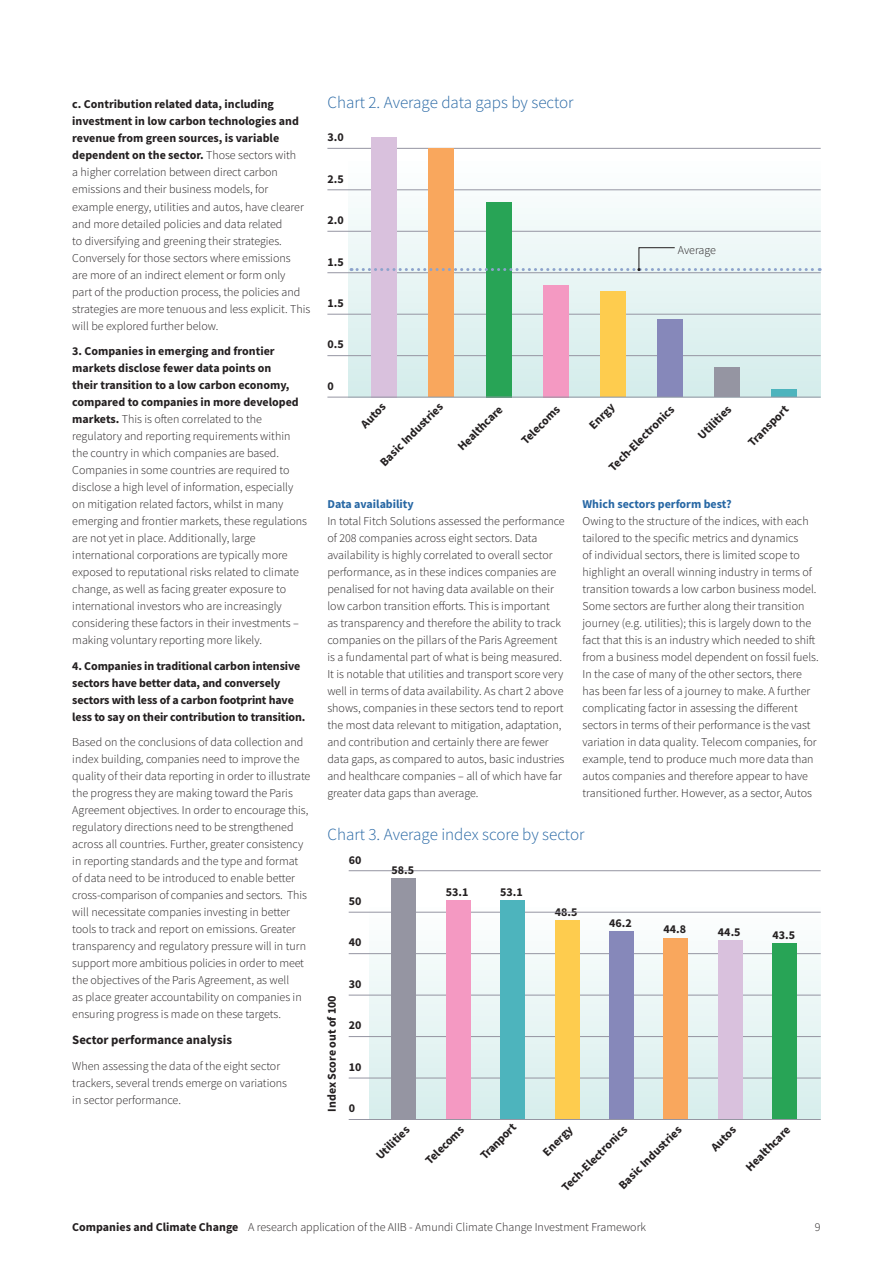
<style>
.page{position:relative;width:893px;height:1263px;background:#fff}
.page>*{position:absolute;margin:0;border:0;box-sizing:border-box;transform-origin:0 0}
._2_Graph_Head{font:300 16.95px "Source Sans Pro";color:#2767a4}
.C_Head{font:700 12.75px "Source Sans Pro";color:#231f20}
._1_Body{font:300 12px/17px "Source Sans Pro";color:#231f20}
._1_Body-2{font:700 12px/17px "Source Sans Pro";letter-spacing:-.01em;color:#231f20}
.Graph_Left{font:700 12px "Source Sans Pro";color:#231f20}
.D_Head_Blue{font:700 12px "Source Sans Pro";color:#2767a4}
.Graph_Right{font:700 12px "Source Sans Pro";color:#231f20}
.s1{font-weight:700}
</style>
<div class="page">
<svg style="left:349px;top:147px;width:472px;height:250px"></svg>
<hr style="left:327px;top:355px;width:494px;height:1px;background:#9595a2">
<hr style="left:327px;top:272px;width:494px;height:1px;background:#9595a2">
<hr style="left:327px;top:148px;width:494px;height:1px;background:#9595a2">
<hr style="left:327px;top:314px;width:494px;height:1px;background:#9595a2">
<hr style="left:327px;top:231px;width:494px;height:1px;background:#9595a2">
<hr style="left:327px;top:190px;width:494px;height:1px;background:#9595a2">
<div style="left:370px;top:859px;width:451px;height:261px;background:linear-gradient(to bottom,#fff,#d7edec)"></div>
<hr style="left:349px;top:1078px;width:472px;height:1px;background:#9595a2">
<hr style="left:349px;top:995px;width:472px;height:1px;background:#9595a2">
<hr style="left:349px;top:870px;width:472px;height:1px;background:#9595a2">
<hr style="left:349px;top:1036px;width:472px;height:1px;background:#9595a2">
<hr style="left:349px;top:953px;width:472px;height:1px;background:#9595a2">
<hr style="left:349px;top:912px;width:472px;height:1px;background:#9595a2">
<div style="left:718px;top:940px;width:25px;height:180px;background:#d9c1dd"></div>
<div style="left:772px;top:943px;width:25px;height:177px;background:#28a456"></div>
<div style="left:391px;top:878px;width:25px;height:242px;background:#9595a2"></div>
<div style="left:446px;top:900px;width:25px;height:220px;background:#f499c2"></div>
<div style="left:500px;top:900px;width:25px;height:220px;background:#4db4bd"></div>
<div style="left:555px;top:921px;width:24px;height:199px;background:#fecc4e"></div>
<div style="left:609px;top:931px;width:25px;height:189px;background:#8688ba"></div>
<div style="left:664px;top:938px;width:24px;height:182px;background:#f9a75d"></div>
<div style="left:714px;top:368px;width:26px;height:29px;background:#9595a2"></div>
<div style="left:771px;top:389px;width:26px;height:8px;background:#4db4bd"></div>
<div style="left:371px;top:137px;width:26px;height:260px;background:#d9c1dd"></div>
<div style="left:428px;top:149px;width:26px;height:248px;background:#f9a75d"></div>
<div style="left:486px;top:202px;width:25px;height:195px;background:#28a456"></div>
<div style="left:543px;top:285px;width:26px;height:112px;background:#f499c2"></div>
<div style="left:600px;top:292px;width:26px;height:105px;background:#fecc4e"></div>
<div style="left:657px;top:319px;width:26px;height:78px;background:#8688ba"></div>
<svg style="left:351px;top:247px;width:469px;height:24px"></svg>
<hr style="left:349px;top:1119px;width:472px;height:1px;background:#9595a2">
<hr style="left:327px;top:397px;width:494px;height:1px;background:#9595a2">
<p class="_1_Body" style="left:72px;top:96px;width:240px"><span class="s1">c. Contribution related data, including investment in low carbon technologies and revenue from green sources, is variable dependent on the sector.</span> Those sectors with<br>a higher correlation between direct carbon emissions and their business models, for example energy, utilities and autos, have clearer and more detailed policies and data related<br>to diversifying and greening their strategies.<br>Conversely for those sectors where emissions<br>are more of an indirect element or form only<br>part of the production process, the policies and strategies are more tenuous and less explicit. This will be explored further below.</p>
<p class="_1_Body" style="left:72px;top:343px;width:236px"><span class="s1">3. Companies in emerging and frontier markets disclose fewer data points on<br>their transition to a low carbon economy, compared to companies in more developed markets.</span> This is often correlated to the regulatory and reporting requirements within the country in which companies are based.<br>Companies in some countries are required to disclose a high level of information, especially on mitigation related factors, whilst in many emerging and frontier markets, these regulations are not yet in place. Additionally, large international corporations are typically more exposed to reputational risks related to climate change, as well as facing greater exposure to international investors who are increasingly considering these factors in their investments – making voluntary reporting more likely.</p>
<p class="_1_Body-2" style="left:72px;top:657px;width:235px">4. Companies in traditional carbon intensive sectors have better data, and conversely sectors with less of a carbon footprint have less to say on their contribution to transition.</p>
<p class="_1_Body" style="left:72px;top:734px;width:240px">Based on the conclusions of data collection and index building, companies need to improve the quality of their data reporting in order to illustrate the progress they are making toward the Paris Agreement objectives. In order to encourage this, regulatory directions need to be strengthened across all countries. Further, greater consistency in reporting standards and the type and format of data need to be introduced to enable better cross-comparison of companies and sectors. This will necessitate companies investing in better tools to track and report on emissions. Greater transparency and regulatory pressure will in turn support more ambitious policies in order to meet the objectives of the Paris Agreement, as well<br>as place greater accountability on companies in ensuring progress is made on these targets.</p>
<p class="C_Head" style="left:72px;top:1031px;width:161px">Sector performance analysis</p>
<p class="_1_Body" style="left:72px;top:1057px;width:216px">When assessing the data of the eight sector trackers, several trends emerge on variations in sector performance.</p>
<p class="_2_Graph_Head" style="left:327px;top:92px;width:248px">Chart 2. Average data gaps by sector</p>
<p class="Graph_Left" style="left:327px;top:129px;width:18px">3.0</p>
<p class="Graph_Left" style="left:327px;top:170px;width:18px">2.5</p>
<p class="Graph_Left" style="left:327px;top:212px;width:18px">2.0</p>
<p class="Graph_Left" style="left:327px;top:254px;width:18px">1.5</p>
<p class="Graph_Left" style="left:327px;top:295px;width:18px">1.5</p>
<p class="Graph_Left" style="left:327px;top:336px;width:18px">0.5</p>
<p class="Graph_Left" style="left:327px;top:378px;width:8px">0</p>
<p class="_1_Body" style="left:678px;top:242px;width:40px">Average</p>
<p class="Graph_Right" style="left:376px;top:458px;width:85px;rotate:-45deg">Basic Industries</p>
<p class="_1_Body-2" style="left:517px;top:436px;width:51px;rotate:-45deg">Telecoms</p>
<p class="_1_Body-2" style="left:694px;top:431px;width:44px;rotate:-45deg">Utilities</p>
<p class="Graph_Right" style="left:357px;top:420px;width:31px;rotate:-45deg">Autos</p>
<p class="_1_Body-2" style="left:454px;top:442px;width:60px;rotate:-45deg">Healthcare</p>
<p class="_1_Body-2" style="left:585px;top:421px;width:32px;rotate:-45deg">Enrgy</p>
<p class="_1_Body-2" style="left:605px;top:463px;width:89px;rotate:-45deg">Tech-Electronics</p>
<p class="_1_Body-2" style="left:744px;top:438px;width:54px;rotate:-45deg">Transport</p>
<p class="D_Head_Blue" style="left:327px;top:496px;width:88px">Data availability</p>
<p class="_1_Body" style="left:327px;top:513px;width:239px">In total Fitch Solutions assessed the performance of 208 companies across eight sectors. Data availability is highly correlated to overall sector performance, as in these indices companies are penalised for not having data available on their low carbon transition efforts. This is important<br>as transparency and therefore the ability to track companies on the pillars of the Paris Agreement is a fundamental part of what is being measured.<br>It is notable that utilities and transport score very well in terms of data availability. As chart 2 above shows, companies in these sectors tend to report the most data relevant to mitigation, adaptation, and contribution and certainly there are fewer data gaps, as compared to autos, basic industries and healthcare companies – all of which have far greater data gaps than average.</p>
<p class="D_Head_Blue" style="left:583px;top:496px;width:151px">Which sectors perform best?</p>
<p class="_1_Body" style="left:583px;top:513px;width:238px">Owing to the structure of the indices, with each tailored to the specific metrics and dynamics<br>of individual sectors, there is limited scope to highlight an overall winning industry in terms of transition towards a low carbon business model.<br>Some sectors are further along their transition journey (e.g. utilities); this is largely down to the fact that this is an industry which needed to shift from a business model dependent on fossil fuels.<br>In the case of many of the other sectors, there has been far less of a journey to make. A further complicating factor in assessing the different sectors in terms of their performance is the vast variation in data quality. Telecom companies, for example, tend to produce much more data than autos companies and therefore appear to have transitioned further. However, as a sector, Autos</p>
<p class="_2_Graph_Head" style="left:327px;top:824px;width:259px">Chart 3. Average index score by sector</p>
<p class="Graph_Left" style="left:349px;top:851px;width:14px">60</p>
<p class="Graph_Left" style="left:349px;top:893px;width:14px">50</p>
<p class="Graph_Left" style="left:349px;top:934px;width:14px">40</p>
<p class="Graph_Left" style="left:324px;top:1112px;width:118px;rotate:-90deg">Index Score out of 100</p>
<p class="Graph_Left" style="left:349px;top:976px;width:14px">30</p>
<p class="Graph_Left" style="left:349px;top:1017px;width:14px">20</p>
<p class="Graph_Left" style="left:349px;top:1058px;width:14px">10</p>
<p class="Graph_Left" style="left:349px;top:1100px;width:8px">0</p>
<p class="Graph_Left" style="left:391px;top:862px;width:24px">58.5</p>
<p class="Graph_Left" style="left:446px;top:884px;width:24px">53.1</p>
<p class="Graph_Left" style="left:500px;top:884px;width:24px">53.1</p>
<p class="Graph_Left" style="left:555px;top:904px;width:24px">48.5</p>
<p class="Graph_Left" style="left:609px;top:915px;width:24px">46.2</p>
<p class="Graph_Left" style="left:664px;top:921px;width:24px">44.8</p>
<p class="Graph_Left" style="left:718px;top:923px;width:24px">44.5</p>
<p class="Graph_Left" style="left:772px;top:926px;width:24px">43.5</p>
<p class="_1_Body-2" style="left:372px;top:1151px;width:44px;rotate:-45deg">Utilities</p>
<p class="_1_Body-2" style="left:476px;top:1151px;width:47px;rotate:-45deg">Tranport</p>
<p class="_1_Body-2" style="left:558px;top:1183px;width:89px;rotate:-45deg">Tech-Electronics</p>
<p class="_1_Body-2" style="left:421px;top:1156px;width:51px;rotate:-45deg">Telecoms</p>
<p class="_1_Body-2" style="left:539px;top:1148px;width:39px;rotate:-45deg">Energy</p>
<p class="_1_Body-2" style="left:707px;top:1143px;width:31px;rotate:-45deg">Autos</p>
<p class="_1_Body-2" style="left:614px;top:1181px;width:85px;rotate:-45deg">Basic Industries</p>
<p class="_1_Body-2" style="left:741px;top:1162px;width:60px;rotate:-45deg">Healthcare</p>
<p class="_1_Body" style="left:72px;top:1218px;width:575px"><span class="s1">Companies and Climate Change</span> A research application of the AIIB - Amundi Climate Change Investment Framework</p>
<p class="_1_Body" style="left:815px;top:1218px;width:7px">9</p>
</div>
